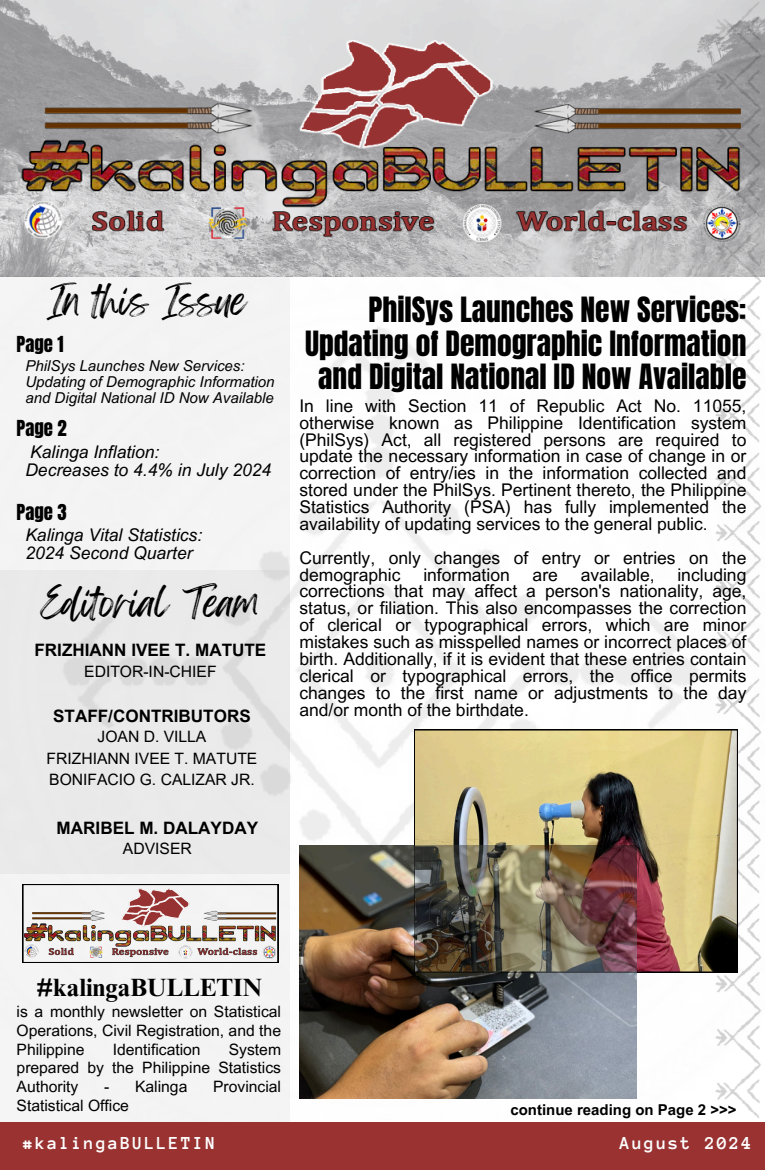
<style>
.page{position:relative;width:765px;height:1170px;background:#fff}
.page>*{position:absolute;margin:0;border:0;box-sizing:border-box;transform-origin:0 0}
.t1{font:33.75px "Feeling Passionate";color:#000}
.t2{font:29.62px/33.8px "Anton";color:#000;text-align:right}
.t3{font:700 25px "Times NRMT Pro";color:#000}
.t4{font:700 18.75px "Anonymous Pro";letter-spacing:.105em;color:#fefefe}
.t5{font:18.75px "Anton";color:#000}
.t6{font:17.5px/16.9px "Arial MT Pro";color:#000;text-align:justify}
.t7{font:italic 17.5px/17.8px "Arial MT Pro";color:#000}
.t8{font:700 17.12px "Arial MT Pro";color:#000}
.t9{font:15.62px/18.8px "Arial MT Pro";color:#000;text-align:justify}
.t10{font:italic 15px/16px "Arial MT Pro";color:#000}
.t11{font:700 15px "Arial MT Pro";color:#000}
</style>
<div class="page">
<img style="left:290px;top:276px;width:415px;height:697px">
<img style="left:705px;top:276px;width:60px;height:166px">
<img style="left:715px;top:452px;width:47px;height:215px">
<img style="left:705px;top:678px;width:57px;height:215px">
<img style="left:705px;top:903px;width:57px;height:215px">
<img style="left:0;top:0;width:765px;height:276px">
<img style="left:17px;top:28px;width:732px;height:226px">
<div style="left:0;top:276px;width:290px;height:846px;background:#f4f4f4"></div>
<div style="left:0;top:1122px;width:765px;height:48px;background:#993231"></div>
<img style="left:299px;top:846px;width:338px;height:253px">
<svg style="left:414px;top:730px;width:324px;height:242px;background:#b9a678"></svg>
<svg style="left:0;top:571px;width:290px;height:302px;background:#e8e8e8"></svg>
<svg style="left:23px;top:884px;width:255px;height:79px"></svg>
<img style="left:414px;top:846px;width:223px;height:126px">
<h6 class="t1" style="left:47px;top:274px;width:201px">In this Issue</h6>
<h6 class="t5" style="left:17px;top:331px;width:49px">Page 1</h6>
<h6 class="t10" style="left:25px;top:360px;width:251px">PhilSys Launches New Services:<br>Updating of Demographic Information and Digital National ID Now Available</h6>
<p class="t5" style="left:17px;top:414px;width:52px">Page 2</p>
<p class="t7" style="left:25px;top:446px;width:247px">Kalinga Inflation:<br>Decreases to 4.4% in July 2024</p>
<h1 class="t5" style="left:17px;top:498px;width:52px">Page 3</h1>
<h1 class="t7" style="left:25px;top:529px;width:178px">Kalinga Vital Statistics:<br>2024 Second Quarter</h1>
<h2 class="t1" style="left:41px;top:576px;width:220px">Editorial Team</h2>
<p class="t8" style="left:34px;top:643px;width:233px">FRIZHIANN IVEE T. MATUTE</p>
<p class="t9" style="left:84px;top:664px;width:134px">EDITOR-IN-CHIEF</p>
<p class="t8" style="left:53px;top:709px;width:199px">STAFF/CONTRIBUTORS</p>
<h4 class="t9" style="left:98px;top:729px;width:110px">JOAN D. VILLA</h4>
<p class="t9" style="left:47px;top:751px;width:212px">FRIZHIANN IVEE T. MATUTE</p>
<p class="t9" style="left:49px;top:772px;width:207px">BONIFACIO G. CALIZAR JR.</p>
<h3 class="t8" style="left:57px;top:822px;width:203px">MARIBEL M. DALAYDAY</h3>
<p class="t9" style="left:123px;top:841px;width:70px">ADVISER</p>
<h4 class="t2" style="left:305px;top:293px;width:443px">PhilSys Launches New Services:<br>Updating of Demographic Information and Digital National ID Now Available</h4>
<p class="t6" style="left:299px;top:399px;width:449px">In line with Section 11 of Republic Act No. 11055, otherwise known as Philippine Identification system (PhilSys) Act, all registered persons are required to update the necessary information in case of change in or correction of entry/ies in the information collected and stored under the PhilSys. Pertinent thereto, the Philippine Statistics Authority (PSA) has fully implemented the availability of updating services to the general public.</p>
<h4 class="t6" style="left:299px;top:551px;width:449px">Currently, only changes of entry or entries on the demographic</h4>
<h4 class="t6" style="left:423px;top:568px;width:88px">information</h4>
<h4 class="t6" style="left:533px;top:568px;width:27px">are</h4>
<h4 class="t6" style="left:581px;top:568px;width:75px">available,</h4>
<h4 class="t6" style="left:299px;top:568px;width:449px;text-indent:378px">including corrections that may affect a person's nationality, age, status, or filiation. This also encompasses the correction of clerical or typographical errors, which are minor mistakes such as misspelled names or incorrect places of birth. Additionally, if it is evident that these entries contain clerical or typographical errors, the office permits changes to the first name or adjustments to the day and/or month of the birthdate.</h4>
<h6 class="t3" style="left:36px;top:978px;width:227px">#kalingaBULLETIN</h6>
<p class="t9" style="left:17px;top:1004px;width:266px">is a monthly newsletter on Statistical Operations, Civil Registration, and the Philippine</p>
<p class="t9" style="left:17px;top:1042px;width:266px;text-indent:212px">System prepared by the Philippine Statistics Authority</p>
<p class="t9" style="left:113px;top:1042px;width:89px">Identification</p>
<p class="t9" style="left:104px;top:1079px;width:85px">- Kalinga</p>
<p class="t9" style="left:213px;top:1079px;width:69px">Provincial</p>
<p class="t9" style="left:17px;top:1098px;width:114px">Statistical Office</p>
<h6 class="t11" style="left:510px;top:1104px;width:228px">continue reading on Page 2 &gt;&gt;&gt;</h6>
<p class="t4" style="left:23px;top:1134px;width:194px">#kalingaBULLETIN</p>
<h6 class="t4" style="left:620px;top:1134px;width:133px">August 2024</h6>
</div>
